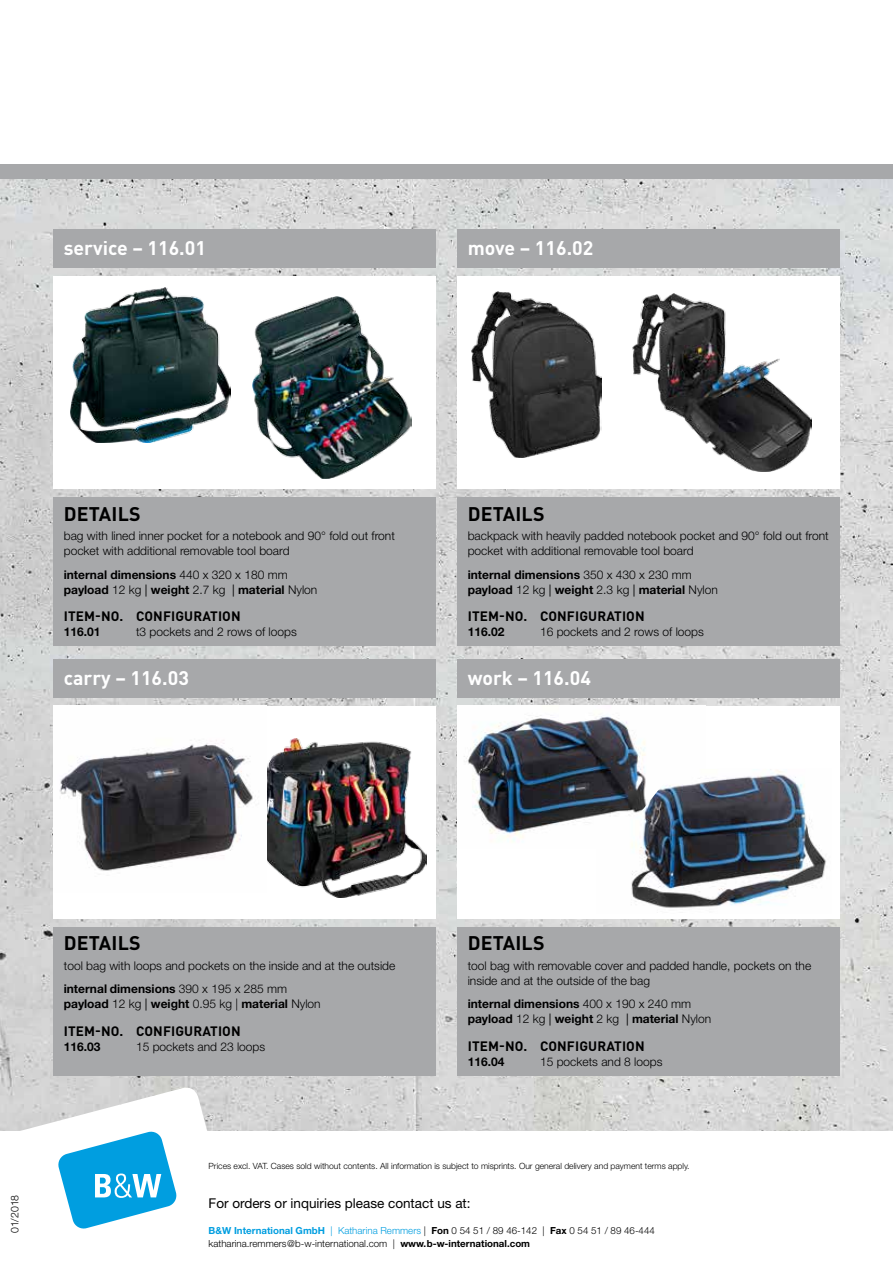
<style>
.page{position:relative;width:893px;height:1263px;background:#fff}
.page>*{position:absolute;margin:0;border:0;box-sizing:border-box;transform-origin:0 0}
.t1{font:700 19.5px "DINOT";color:#fff}
.t2{font:700 19.5px "DINOT";letter-spacing:.01em;color:#000}
.t3{font:700 13.5px "DINOT";letter-spacing:.01em;color:#000}
.t4{font:13.5px "Helvetica Neue LT Std";color:#000}
.t5{font:300 12px/15px "Helvetica Neue LT Std";color:#000}
.t6{font:700 12px/15px "Helvetica Neue LT Std";color:#000}
.t7{font:300 10.5px "Helvetica Neue LT Std";color:#000}
.t8{font:300 9.75px/13.6px "Helvetica Neue LT Std";color:#000}
.t9{font:300 8.55px "Helvetica Neue LT Std";color:#000}
.s1{font-weight:300}
.s2{font-weight:400}
.s3{font-weight:700}
.s4{font-weight:700;color:#009ee0}
.s5{color:#009ee0}
</style>
<div class="page">
<img style="left:0;top:179px;width:893px;height:952px">
<div style="left:0;top:164px;width:893px;height:15px;background:#a7a8aa"></div>
<svg style="left:0;top:1085px;width:237px;height:144px"></svg>
<div style="left:53px;top:927px;width:383px;height:149px;background:#a7a8aa"></div>
<div style="left:457px;top:927px;width:383px;height:149px;background:#a7a8aa"></div>
<div style="left:53px;top:497px;width:383px;height:149px;background:#a7a8aa"></div>
<div style="left:457px;top:497px;width:383px;height:149px;background:#a7a8aa"></div>
<div style="left:53px;top:659px;width:383px;height:38px;background:#a7a8aa"></div>
<div style="left:457px;top:659px;width:383px;height:38px;background:#a7a8aa"></div>
<div style="left:53px;top:230px;width:383px;height:38px;background:#a7a8aa"></div>
<div style="left:457px;top:230px;width:383px;height:38px;background:#a7a8aa"></div>
<div style="left:53px;top:276px;width:383px;height:213px;background:#fff"></div>
<img style="left:70px;top:287px;width:161px;height:155px">
<img style="left:253px;top:296px;width:159px;height:183px">
<div style="left:457px;top:706px;width:383px;height:212px;background:#fff"></div>
<img style="left:464px;top:715px;width:181px;height:126px">
<img style="left:597px;top:769px;width:229px;height:139px">
<div style="left:457px;top:276px;width:383px;height:213px;background:#fff"></div>
<img style="left:471px;top:292px;width:131px;height:165px">
<img style="left:633px;top:294px;width:178px;height:178px">
<div style="left:53px;top:706px;width:383px;height:212px;background:#fff"></div>
<img style="left:267px;top:739px;width:160px;height:158px">
<img style="left:59px;top:740px;width:194px;height:131px">
<h1 class="t1" style="left:64px;top:235px;width:144px">service – 116.01</h1>
<h1 class="t1" style="left:468px;top:235px;width:127px">move – 116.02</h1>
<h1 class="t2" style="left:64px;top:501px;width:78px">DETAILS</h1>
<p class="t5" style="left:64px;top:528px;width:333px">bag with lined inner pocket for a notebook and 90° fold out front pocket with additional removable tool board</p>
<p class="t6" style="left:64px;top:567px;width:255px">internal dimensions <span class="s1">440 x 320 x 180 mm </span>payload <span class="s1">12 kg</span> <span class="s2">|</span> weight <span class="s1">2.7 kg</span> <span class="s2">|</span> material <span class="s1">Nylon</span></p>
<p class="t3" style="left:64px;top:608px;width:178px">ITEM-NO. CONFIGURATION</p>
<p class="t6" style="left:64px;top:624px;width:38px">116.01</p>
<p class="t5" style="left:136px;top:624px;width:162px">t3 pockets and 2 rows of loops</p>
<h1 class="t1" style="left:64px;top:665px;width:127px">carry – 116.03</h1>
<h1 class="t2" style="left:468px;top:501px;width:78px">DETAILS</h1>
<p class="t5" style="left:468px;top:528px;width:362px">backpack with heavily padded notebook pocket and 90° fold out front pocket with additional removable tool board</p>
<p class="t6" style="left:468px;top:567px;width:252px">internal dimensions <span class="s1">350 x 430 x 230 mm </span>payload <span class="s1">12 kg</span> <span class="s2">|</span> weight <span class="s1">2.3 kg</span> <span class="s2">|</span> material <span class="s1">Nylon</span></p>
<p class="t3" style="left:468px;top:608px;width:178px">ITEM-NO. CONFIGURATION</p>
<p class="t6" style="left:468px;top:624px;width:38px">116.02</p>
<p class="t5" style="left:540px;top:624px;width:165px">16 pockets and 2 rows of loops</p>
<h1 class="t1" style="left:468px;top:665px;width:125px">work – 116.04</h1>
<p class="t7" style="left:8px;top:1233px;width:40px;rotate:-90deg">01/2018</p>
<h1 class="t2" style="left:64px;top:931px;width:78px">DETAILS</h1>
<p class="t5" style="left:64px;top:953px;width:333px;line-height:23.5px">tool bag with loops and pockets on the inside and at the outside <span class="s3">internal dimensions</span> 390 x 195 x 285 mm</p>
<p class="t6" style="left:64px;top:996px;width:258px">payload <span class="s1">12 kg</span> <span class="s2">|</span> weight <span class="s1">0.95 kg |</span> material <span class="s1">Nylon</span></p>
<p class="t3" style="left:64px;top:1022px;width:178px">ITEM-NO. CONFIGURATION</p>
<p class="t6" style="left:64px;top:1039px;width:38px">116.03</p>
<p class="t5" style="left:136px;top:1039px;width:131px">15 pockets and 23 loops</p>
<h1 class="t2" style="left:468px;top:931px;width:78px">DETAILS</h1>
<p class="t5" style="left:468px;top:958px;width:345px">tool bag with removable cover and padded handle, pockets on the inside and at the outside of the bag</p>
<p class="t6" style="left:468px;top:996px;width:245px">internal dimensions <span class="s1">400 x 190 x 240 mm </span>payload <span class="s1">12 kg</span> <span class="s2">|</span> weight <span class="s1">2 kg</span> <span class="s2">|</span> material <span class="s1">Nylon</span></p>
<p class="t3" style="left:468px;top:1037px;width:178px">ITEM-NO. CONFIGURATION</p>
<p class="t6" style="left:468px;top:1054px;width:38px">116.04</p>
<p class="t5" style="left:540px;top:1054px;width:124px">15 pockets and 8 loops</p>
<p class="t9" style="left:209px;top:1160px;width:482px">Prices excl. VAT. Cases sold without contents. All information is subject to misprints. Our general delivery and payment terms apply.</p>
<p class="t4" style="left:209px;top:1195px;width:264px">For orders or inquiries please contact us at:</p>
<p class="t8" style="left:209px;top:1223px;width:448px"><span class="s4">B&amp;W International GmbH</span> <span class="s5">| Katharina Remmers</span> | <span class="s3">Fon</span> 0 54 51 / 89 46-142 | <span class="s3">Fax</span> 0 54 51 / 89 46-444 katharina.remmers@b-w-international.com | <span class="s3">www.b-w-international.com</span></p>
</div>
